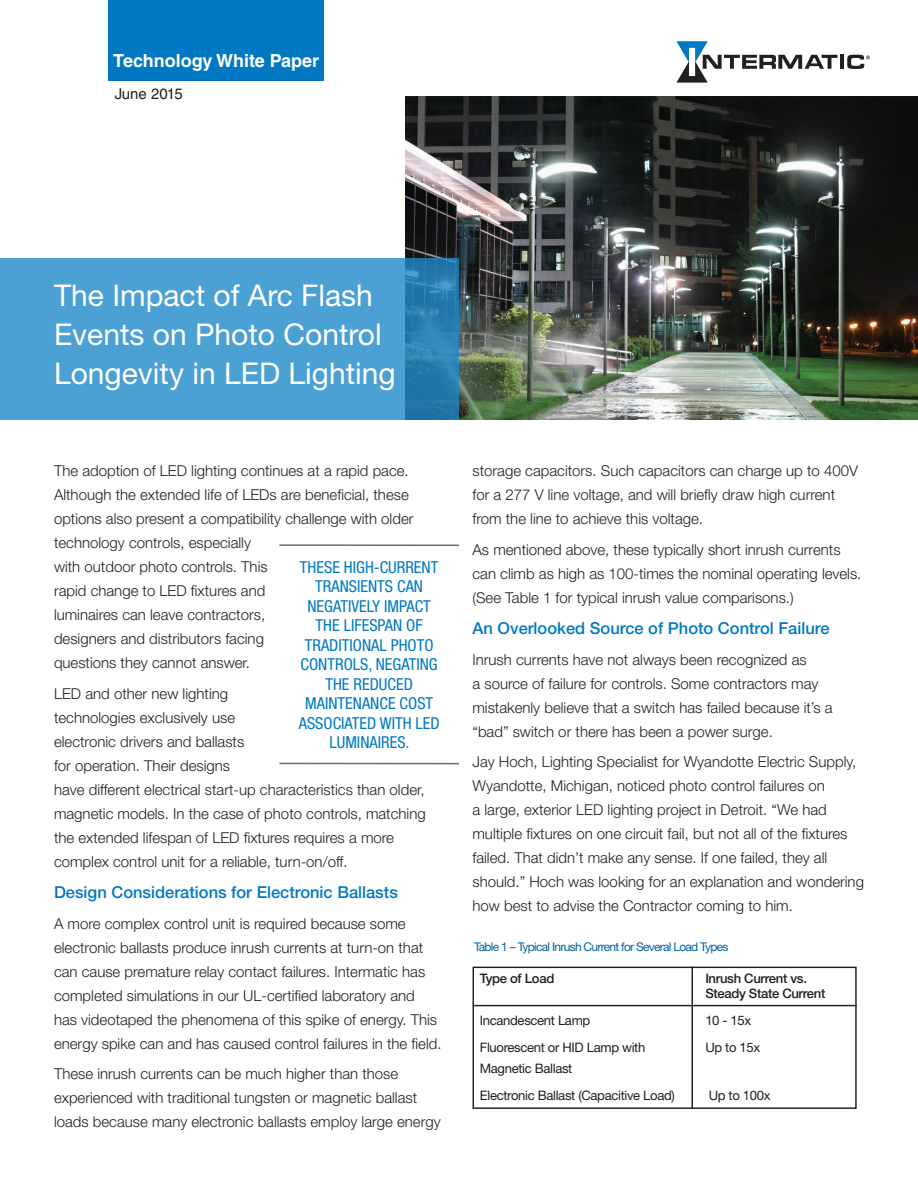
<style>
.page{position:relative;width:918px;height:1188px;background:#fff}
.page>*{position:absolute;margin:0;border:0;box-sizing:border-box;transform-origin:0 0}
.t1{font:30px/39px "Helvetica Neue LT Std";color:#fff}
.t2{font:700 18px "Helvetica LT Std";color:#fff}
.t3{font:condensed 16.5px/19.5px "Helvetica Neue LT Std";color:#0079c2;text-align:center}
.t4{font:500 16.5px "Helvetica Neue LT Std";color:#0079c2}
.t5{font:300 15px/24px "Helvetica Neue LT Std";color:#231f20}
.t6{font:15px "Helvetica LT Std";letter-spacing:-.01em;color:#231f20}
.t7{font:13.05px "Helvetica Neue LT Std";letter-spacing:-.025em;color:#231f20}
.t8{font:500 13.05px/15.8px "Helvetica Neue LT Std";letter-spacing:-.025em;color:#231f20}
.t9{font:12px "Helvetica Neue LT Std";letter-spacing:-.06em;color:#0163a7}
</style>
<div class="page">
<div style="left:108px;top:0;width:216px;height:81px;background:#0079c2"></div>
<img style="left:405px;top:97px;width:513px;height:322px">
<svg style="left:0;top:258px;width:459px;height:161px;background:#469bcf"></svg>
<hr style="left:279px;top:544px;width:180px;height:2px;background:#6c6d70">
<hr style="left:279px;top:763px;width:180px;height:1px;background:#6c6d70">
<hr style="left:473px;top:1005px;width:384px;height:1px;background:#231f20">
<div style="left:473px;top:967px;width:384px;height:142px;border:1px solid #231f20"></div>
<hr style="left:692px;top:967px;width:1px;height:142px;background:#231f20">
<hr style="left:840px;top:55px;width:4px;height:14px;background:#231f20">
<svg style="left:847px;top:55px;width:23px;height:14px"></svg>
<svg style="left:676px;top:41px;width:161px;height:42px"></svg>
<p class="t2" style="left:113px;top:50px;width:208px">Technology White Paper</p>
<p class="t6" style="left:115px;top:85px;width:70px">June 2015</p>
<p class="t1" style="left:54px;top:276px;width:343px">The Impact of Arc Flash<br>Events on Photo Control<br>Longevity in LED Lighting</p>
<p class="t5" style="left:54px;top:459px;width:361px">The adoption of LED lighting continues at a rapid pace.<br>Although the extended life of LEDs are beneficial, these options also present a compatibility challenge with older technology controls, especially<br>with outdoor photo controls. This<br>rapid change to LED fixtures and<br>luminaires can leave contractors,<br>designers and distributors facing<br>questions they cannot answer.</p>
<p class="t5" style="left:54px;top:681px;width:373px">LED and other new lighting<br>technologies exclusively use<br>electronic drivers and ballasts<br>for operation. Their designs<br>have different electrical start-up characteristics than older, magnetic models. In the case of photo controls, matching the extended lifespan of LED fixtures requires a more complex control unit for a reliable, turn-on/off.</p>
<p class="t4" style="left:54px;top:882px;width:345px">Design Considerations for Electronic Ballasts</p>
<p class="t5" style="left:54px;top:911px;width:389px">A more complex control unit is required because some electronic ballasts produce inrush currents at turn-on that can cause premature relay contact failures. Intermatic has completed simulations in our UL-certified laboratory and has videotaped the phenomena of this spike of energy. This energy spike can and has caused control failures in the field.</p>
<p class="t5" style="left:54px;top:1062px;width:388px">These inrush currents can be much higher than those experienced with traditional tungsten or magnetic ballast loads because many electronic ballasts employ large energy</p>
<p class="t3" style="left:299px;top:557px;width:142px">THESE HIGH-CURRENT<br>TRANSIENTS CAN<br>NEGATIVELY IMPACT<br>THE LIFESPAN OF<br>TRADITIONAL PHOTO<br>CONTROLS, NEGATING<br>THE REDUCED<br>MAINTENANCE COST<br>ASSOCIATED WITH LED<br>LUMINAIRES.</p>
<p class="t5" style="left:472px;top:459px;width:387px">storage capacitors. Such capacitors can charge up to 400V for a 277 V line voltage, and will briefly draw high current from the line to achieve this voltage.</p>
<p class="t5" style="left:472px;top:537px;width:390px">As mentioned above, these typically short inrush currents can climb as high as 100-times the nominal operating levels. (See Table 1 for typical inrush value comparisons.)</p>
<p class="t4" style="left:472px;top:618px;width:359px">An Overlooked Source of Photo Control Failure</p>
<p class="t5" style="left:472px;top:647px;width:362px">Inrush currents have not always been recognized as<br>a source of failure for controls. Some contractors may mistakenly believe that a switch has failed because it’s a “bad” switch or there has been a power surge.</p>
<p class="t5" style="left:472px;top:750px;width:393px">Jay Hoch, Lighting Specialist for Wyandotte Electric Supply, Wyandotte, Michigan, noticed photo control failures on<br>a large, exterior LED lighting project in Detroit. “We had multiple fixtures on one circuit fail, but not all of the fixtures failed. That didn’t make any sense. If one failed, they all should.” Hoch was looking for an explanation and wondering how best to advise the Contractor coming to him.</p>
<p class="t9" style="left:474px;top:939px;width:256px">Table 1 – Typical Inrush Current for Several Load Types</p>
<p class="t8" style="left:480px;top:970px;width:76px">Type of Load</p>
<p class="t8" style="left:705px;top:970px;width:122px">Inrush Current vs.<br>Steady State Current</p>
<p class="t7" style="left:480px;top:1013px;width:112px">Incandescent Lamp</p>
<p class="t7" style="left:705px;top:1013px;width:47px">10 - 15x</p>
<p class="t7" style="left:480px;top:1040px;width:167px">Fluorescent or HID Lamp with</p>
<p class="t7" style="left:705px;top:1040px;width:56px">Up to 15x</p>
<p class="t7" style="left:480px;top:1060px;width:94px">Magnetic Ballast</p>
<p class="t7" style="left:480px;top:1087px;width:197px">Electronic Ballast (Capacitive Load)</p>
<p class="t7" style="left:709px;top:1087px;width:63px">Up to 100x</p>
</div>
